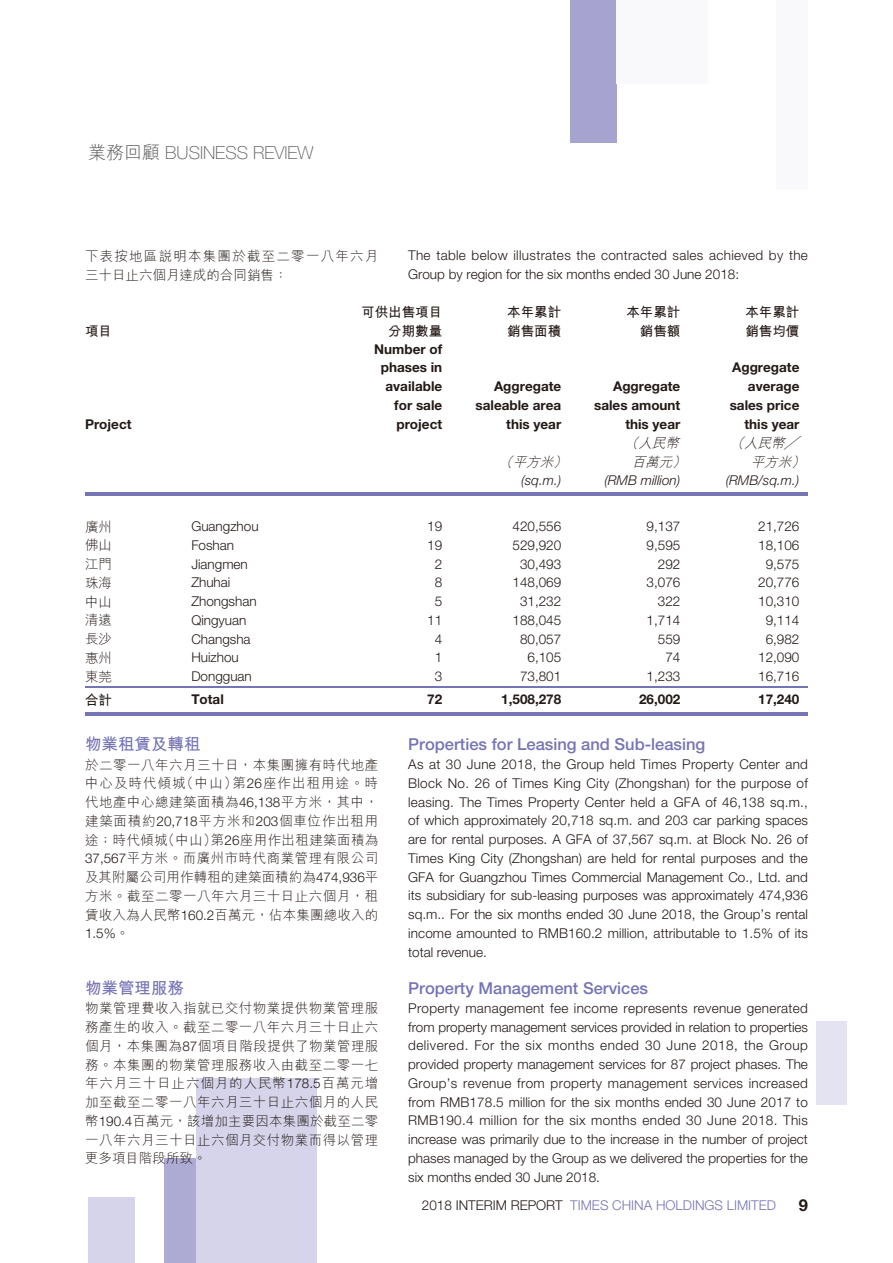
<style>
.page{position:relative;width:893px;height:1263px;background:#fff}
.page>*{position:absolute;margin:0;border:0;box-sizing:border-box;transform-origin:0 0}
.t1{font:100 18px "Helvetica Neue LT Std";color:#595857}
.t2{font:500 16.5px "Helvetica Neue LT Std";color:#7574b5}
.t3{font:16.5px "M Hei HK Bold E Ten B5 H";color:#7574b5}
.t4{font:700 16.5px "Helvetica Neue LT Std";color:#231916}
.t5{font:300 13.5px/18.8px "Helvetica Neue LT Std";color:#231916;text-align:justify}
.t6{font:13.5px/18.8px "M Hei HK Light E Ten B5 H";letter-spacing:.01em;color:#231916;text-align:justify}
.t7{font:700 13.5px/18.8px "Helvetica Neue LT Std";color:#231916;text-align:right}
.t8{font:300 13.5px/18.8px "Helvetica Neue LT Std";letter-spacing:.025em;color:#231916}
.t9{font:300 13.5px "Helvetica Neue LT Std";color:#7574b5}
.t10{font:13.5px/18.8px "M Hei HK Bold E Ten B5 H";color:#231916;text-align:right}
.t11{font:13.5px/18.8px "M Hei HK Light E Ten B5 H";letter-spacing:.09em;color:#231916}
.t12{font:italic 300 13.5px "Helvetica Neue LT Std";color:#231916}
.t13{font:italic 13.5px/18.8px "M Hei HK Light E Ten B5 H";color:#231916;text-align:center}
.s1{font-family:"M Hei HK Light E Ten B5 H";font-weight:400}
.s2{font-family:"Helvetica Neue LT Std";font-weight:300}
.s3{color:#231916}
</style>
<div class="page">
<div style="left:776px;top:0;width:32px;height:190px;background:#f9f9fc"></div>
<div style="left:570px;top:0;width:46px;height:142px;background:#a6a3d0"></div>
<div style="left:165px;top:1158px;width:31px;height:105px;background:#adaad4"></div>
<div style="left:197px;top:1078px;width:120px;height:185px;background:#d6d4ea"></div>
<div style="left:817px;top:1021px;width:30px;height:83px;background:#e4e3f2"></div>
<div style="left:88px;top:1197px;width:47px;height:66px;background:#d6d4ea"></div>
<div style="left:617px;top:0;width:91px;height:84px;background:#f9f9fc"></div>
<hr style="left:85px;top:493px;width:106px;height:3px;background:#7574b5">
<hr style="left:191px;top:493px;width:141px;height:3px;background:#7574b5">
<hr style="left:332px;top:493px;width:119px;height:3px;background:#7574b5">
<hr style="left:451px;top:493px;width:119px;height:3px;background:#7574b5">
<hr style="left:570px;top:493px;width:119px;height:3px;background:#7574b5">
<hr style="left:689px;top:493px;width:119px;height:3px;background:#7574b5">
<hr style="left:85px;top:686px;width:106px;height:2px;background:#7574b5">
<hr style="left:191px;top:686px;width:141px;height:2px;background:#7574b5">
<hr style="left:332px;top:686px;width:119px;height:2px;background:#7574b5">
<hr style="left:451px;top:686px;width:119px;height:2px;background:#7574b5">
<hr style="left:570px;top:686px;width:119px;height:2px;background:#7574b5">
<hr style="left:689px;top:686px;width:119px;height:2px;background:#7574b5">
<hr style="left:85px;top:712px;width:106px;height:3px;background:#7574b5">
<hr style="left:191px;top:712px;width:141px;height:3px;background:#7574b5">
<hr style="left:332px;top:712px;width:119px;height:3px;background:#7574b5">
<hr style="left:451px;top:712px;width:119px;height:3px;background:#7574b5">
<hr style="left:570px;top:712px;width:119px;height:3px;background:#7574b5">
<hr style="left:689px;top:712px;width:119px;height:3px;background:#7574b5">
<h1 class="t1" style="left:88px;top:146px;width:227px"><span class="s1">業務回顧</span> BUSINESS REVIEW</h1>
<p class="t11" style="left:85px;top:248px;width:295px">下表按地區說明本集團於截至二零一八年六月三十日止六個月達成的合同銷售：</p>
<p class="t8" style="left:408px;top:247px;width:401px">The table below illustrates the contracted sales achieved by the<br>Group by region for the six months ended 30 June 2018:</p>
<p class="t10" style="left:85px;top:323px;width:28px">項目</p>
<p class="t7" style="left:85px;top:416px;width:48px">Project</p>
<p class="t10" style="left:361px;top:304px;width:82px">可供出售項目分期數量</p>
<p class="t10" style="left:507px;top:304px;width:55px;text-align:left">本年累計銷售面積</p>
<p class="t10" style="left:626px;top:304px;width:55px">本年累計銷售額</p>
<p class="t10" style="left:745px;top:304px;width:55px;text-align:left">本年累計銷售均價</p>
<p class="t7" style="left:374px;top:341px;width:69px">Number of phases in available for sale project</p>
<p class="t7" style="left:476px;top:379px;width:87px">Aggregate saleable area this year</p>
<p class="t7" style="left:594px;top:379px;width:88px">Aggregate sales amount this year</p>
<p class="t7" style="left:730px;top:360px;width:71px">Aggregate average sales price this year</p>
<p class="t13" style="left:499px;top:454px;width:73px">（平方米）</p>
<p class="t13" style="left:625px;top:435px;width:66px">（人民幣百萬元）</p>
<p class="t13" style="left:751px;top:435px;width:59px;text-align:left;text-indent:-20px">（人民幣╱平方米）</p>
<p class="t12" style="left:521px;top:475px;width:41px">(sq.m.)</p>
<p class="t12" style="left:604px;top:475px;width:77px">(RMB million)</p>
<p class="t12" style="left:726px;top:475px;width:75px">(RMB/sq.m.)</p>
<p class="t6" style="left:85px;top:519px;width:28px">廣州</p>
<p class="t5" style="left:191px;top:518px;width:69px">Guangzhou</p>
<p class="t5" style="left:427px;top:518px;width:17px">19</p>
<p class="t5" style="left:512px;top:518px;width:50px">420,556</p>
<p class="t5" style="left:647px;top:518px;width:35px">9,137</p>
<p class="t5" style="left:758px;top:518px;width:43px">21,726</p>
<p class="t6" style="left:85px;top:538px;width:28px">佛山</p>
<p class="t5" style="left:191px;top:537px;width:44px">Foshan</p>
<p class="t5" style="left:427px;top:537px;width:17px">19</p>
<p class="t5" style="left:512px;top:537px;width:50px">529,920</p>
<p class="t5" style="left:647px;top:537px;width:35px">9,595</p>
<p class="t5" style="left:758px;top:537px;width:43px">18,106</p>
<p class="t6" style="left:85px;top:556px;width:28px">江門</p>
<p class="t5" style="left:191px;top:556px;width:58px">Jiangmen</p>
<p class="t5" style="left:435px;top:556px;width:9px">2</p>
<p class="t5" style="left:520px;top:556px;width:43px">30,493</p>
<p class="t5" style="left:658px;top:556px;width:24px">292</p>
<p class="t5" style="left:766px;top:556px;width:35px">9,575</p>
<p class="t6" style="left:85px;top:575px;width:28px">珠海</p>
<p class="t5" style="left:191px;top:575px;width:41px">Zhuhai</p>
<p class="t5" style="left:435px;top:575px;width:9px">8</p>
<p class="t5" style="left:512px;top:575px;width:50px">148,069</p>
<p class="t5" style="left:647px;top:575px;width:35px">3,076</p>
<p class="t5" style="left:758px;top:575px;width:43px">20,776</p>
<p class="t6" style="left:85px;top:594px;width:28px">中山</p>
<p class="t5" style="left:191px;top:593px;width:67px">Zhongshan</p>
<p class="t5" style="left:435px;top:593px;width:9px">5</p>
<p class="t5" style="left:520px;top:593px;width:43px">31,232</p>
<p class="t5" style="left:658px;top:593px;width:24px">322</p>
<p class="t5" style="left:758px;top:593px;width:43px">10,310</p>
<p class="t6" style="left:85px;top:613px;width:28px">清遠</p>
<p class="t5" style="left:191px;top:612px;width:57px">Qingyuan</p>
<p class="t5" style="left:427px;top:612px;width:17px">11</p>
<p class="t5" style="left:512px;top:612px;width:50px">188,045</p>
<p class="t5" style="left:647px;top:612px;width:35px">1,714</p>
<p class="t5" style="left:766px;top:612px;width:35px">9,114</p>
<p class="t6" style="left:85px;top:631px;width:28px">長沙</p>
<p class="t5" style="left:191px;top:631px;width:61px">Changsha</p>
<p class="t5" style="left:435px;top:631px;width:9px">4</p>
<p class="t5" style="left:520px;top:631px;width:43px">80,057</p>
<p class="t5" style="left:658px;top:631px;width:24px">559</p>
<p class="t5" style="left:766px;top:631px;width:35px">6,982</p>
<p class="t6" style="left:85px;top:650px;width:28px">惠州</p>
<p class="t5" style="left:191px;top:650px;width:49px">Huizhou</p>
<p class="t5" style="left:435px;top:650px;width:9px">1</p>
<p class="t5" style="left:527px;top:650px;width:35px">6,105</p>
<p class="t5" style="left:665px;top:650px;width:17px">74</p>
<p class="t5" style="left:758px;top:650px;width:43px">12,090</p>
<p class="t6" style="left:85px;top:669px;width:28px">東莞</p>
<p class="t5" style="left:191px;top:668px;width:62px">Dongguan</p>
<p class="t5" style="left:435px;top:668px;width:9px">3</p>
<p class="t5" style="left:520px;top:668px;width:43px">73,801</p>
<p class="t5" style="left:647px;top:668px;width:35px">1,233</p>
<p class="t5" style="left:758px;top:668px;width:43px">16,716</p>
<p class="t10" style="left:85px;top:692px;width:28px">合計</p>
<p class="t7" style="left:191px;top:692px;width:34px">Total</p>
<p class="t7" style="left:427px;top:692px;width:17px">72</p>
<p class="t7" style="left:501px;top:692px;width:62px">1,508,278</p>
<p class="t7" style="left:639px;top:692px;width:43px">26,002</p>
<p class="t7" style="left:758px;top:692px;width:43px">17,240</p>
<p class="t2" style="left:408px;top:738px;width:299px">Properties for Leasing and Sub-leasing</p>
<p class="t5" style="left:408px;top:756px;width:401px">As at 30 June 2018, the Group held Times Property Center and Block No. 26 of Times King City (Zhongshan) for the purpose of leasing. The Times Property Center held a GFA of 46,138 sq.m., of which approximately 20,718 sq.m. and 203 car parking spaces are for rental purposes. A GFA of 37,567 sq.m. at Block No. 26 of Times King City (Zhongshan) are held for rental purposes and the GFA for Guangzhou Times Commercial Management Co., Ltd. and its subsidiary for sub-leasing purposes was approximately 474,936 sq.m.. For the six months ended 30 June 2018, the Group’s rental income amounted to RMB160.2 million, attributable to 1.5% of its total revenue.</p>
<p class="t2" style="left:408px;top:982px;width:241px">Property Management Services</p>
<p class="t5" style="left:408px;top:1000px;width:401px">Property management fee income represents revenue generated from property management services provided in relation to properties delivered. For the six months ended 30 June 2018, the Group provided property management services for 87 project phases. The Group’s revenue from property management services increased from RMB178.5 million for the six months ended 30 June 2017 to RMB190.4 million for the six months ended 30 June 2018. This increase was primarily due to the increase in the number of project phases managed by the Group as we delivered the properties for the six months ended 30 June 2018.</p>
<p class="t3" style="left:85px;top:738px;width:117px">物業租賃及轉租</p>
<p class="t6" style="left:85px;top:757px;width:295px">於二零一八年六月三十日，本集團擁有時代地產中心及時代傾城（中山）第<span class="s2">26</span>座作出租用途。時代地產中心總建築面積為<span class="s2">46,138</span>平方米，其中，建築面積約<span class="s2">20,718</span>平方米和<span class="s2">203</span>個車位作出租用途；時代傾城（中山）第<span class="s2">26</span>座用作出租建築面積為<span class="s2">37,567</span>平方米。而廣州市時代商業管理有限公司及其附屬公司用作轉租的建築面積約為<span class="s2">474,936</span>平方米。截至二零一八年六月三十日止六個月，租賃收入為人民幣<span class="s2">160.2</span>百萬元，佔本集團總收入的</p>
<p class="t5" style="left:85px;top:926px;width:46px">1.5%<span class="s1">。</span></p>
<p class="t3" style="left:85px;top:982px;width:100px">物業管理服務</p>
<p class="t6" style="left:85px;top:1001px;width:295px">物業管理費收入指就已交付物業提供物業管理服務產生的收入。截至二零一八年六月三十日止六個月，本集團為<span class="s2">87</span>個項目階段提供了物業管理服務。本集團的物業管理服務收入由截至二零一七年六月三十日止六個月的人民幣<span class="s2">178.5</span>百萬元增加至截至二零一八年六月三十日止六個月的人民幣<span class="s2">190.4</span>百萬元，該增加主要因本集團於截至二零一八年六月三十日止六個月交付物業而得以管理更多項目階段所致。</p>
<p class="t9" style="left:422px;top:1201px;width:356px"><span class="s3">2018 INTERIM REPORT</span> TIMES CHINA HOLDINGS LIMITED</p>
<p class="t4" style="left:799px;top:1199px;width:11px">9</p>
</div>
